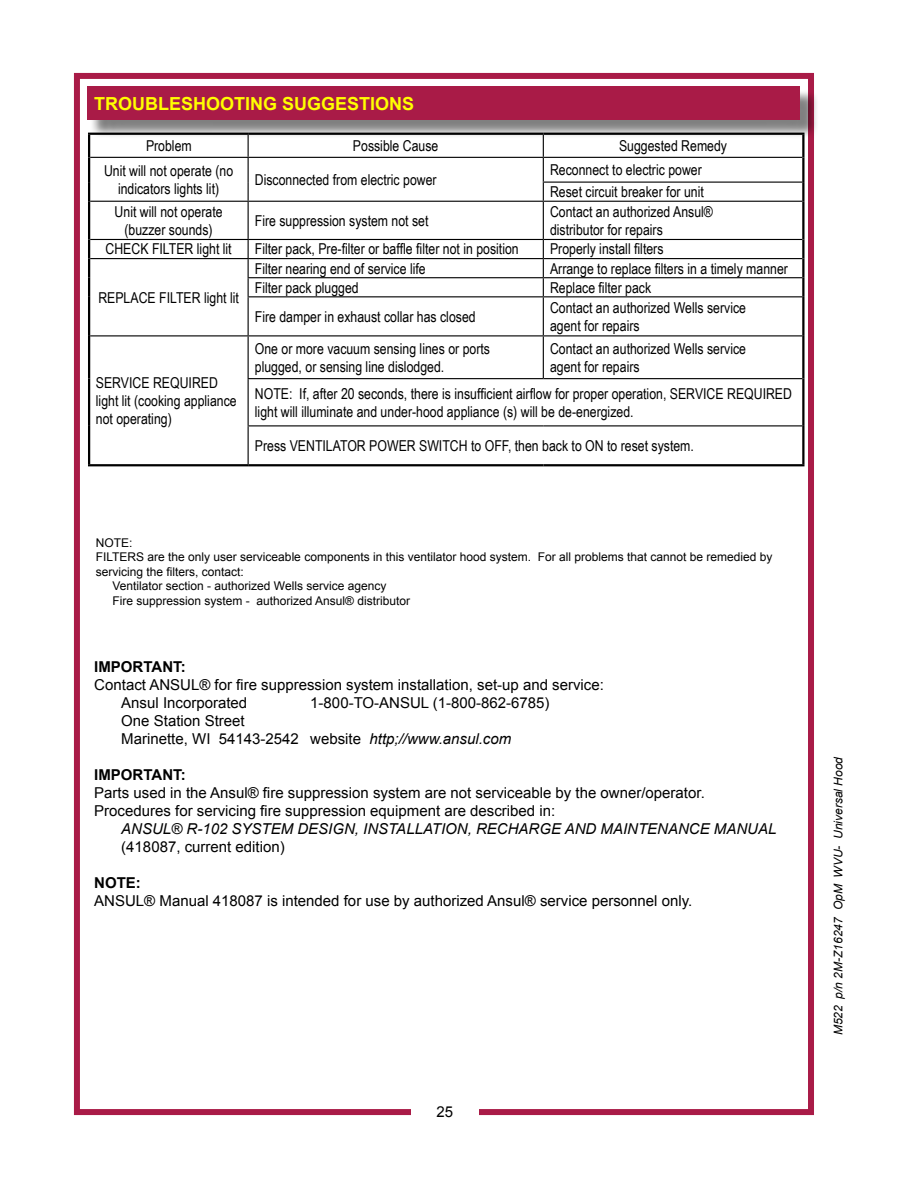
<style>
.page{position:relative;width:918px;height:1188px;background:#fff}
.page>*{position:absolute;margin:0;border:0;box-sizing:border-box;transform-origin:0 0}
.t1{font:700 18px "Arial";color:#ff0}
.t2{font:15px/18px "Arial Narrow";color:#000}
.t3{font:15px/18px "Arial";color:#000}
.t4{font:italic 15px "Arial";color:#000}
.t5{font:700 15px "Arial";color:#000}
.t6{font:12px "Arial";color:#000}
.t7{font:italic 12px "Arial";color:#000}
.s1{font-style:italic}
</style>
<div class="page">
<div style="left:74px;top:73px;width:740px;height:1042px;border:6px solid #a91b47"></div>
<div style="left:411px;top:1102px;width:68px;height:21px;background:#fff"></div>
<div style="left:89px;top:88px;width:730px;height:50px;background:#000;opacity:.5"></div>
<div style="left:87px;top:86px;width:713px;height:34px;background:#a91b47"></div>
<hr style="left:88px;top:135px;width:2px;height:22px;background:#000">
<hr style="left:88px;top:133px;width:160px;height:2px;background:#000">
<hr style="left:248px;top:133px;width:295px;height:2px;background:#000">
<hr style="left:543px;top:133px;width:262px;height:2px;background:#000">
<hr style="left:802px;top:135px;width:3px;height:22px;background:#000">
<hr style="left:88px;top:157px;width:2px;height:25px;background:#000">
<svg style="left:88px;top:182px;width:2px;height:19px"></svg>
<svg style="left:248px;top:135px;width:1px;height:66px"></svg>
<hr style="left:90px;top:157px;width:158px;height:1px;background:#000">
<hr style="left:248px;top:157px;width:295px;height:1px;background:#000">
<hr style="left:543px;top:157px;width:259px;height:1px;background:#000">
<hr style="left:802px;top:157px;width:3px;height:25px;background:#000">
<svg style="left:543px;top:135px;width:1px;height:66px"></svg>
<hr style="left:543px;top:182px;width:259px;height:1px;background:#000">
<hr style="left:802px;top:182px;width:3px;height:19px;background:#000">
<hr style="left:88px;top:201px;width:2px;height:38px;background:#000">
<hr style="left:248px;top:202px;width:1px;height:37px;background:#000">
<hr style="left:543px;top:202px;width:1px;height:37px;background:#000">
<hr style="left:802px;top:201px;width:3px;height:38px;background:#000">
<hr style="left:88px;top:239px;width:2px;height:20px;background:#000">
<hr style="left:802px;top:239px;width:3px;height:20px;background:#000">
<svg style="left:88px;top:259px;width:2px;height:38px"></svg>
<hr style="left:88px;top:297px;width:2px;height:39px;background:#000">
<hr style="left:90px;top:201px;width:158px;height:1px;background:#000">
<hr style="left:248px;top:201px;width:295px;height:1px;background:#000">
<hr style="left:543px;top:201px;width:259px;height:1px;background:#000">
<hr style="left:90px;top:239px;width:158px;height:1px;background:#000">
<hr style="left:248px;top:239px;width:295px;height:1px;background:#000">
<hr style="left:543px;top:239px;width:259px;height:1px;background:#000">
<hr style="left:90px;top:258px;width:158px;height:1px;background:#000">
<hr style="left:248px;top:258px;width:295px;height:1px;background:#000">
<hr style="left:543px;top:258px;width:259px;height:1px;background:#000">
<hr style="left:802px;top:259px;width:3px;height:19px;background:#000">
<svg style="left:248px;top:240px;width:1px;height:56px"></svg>
<svg style="left:543px;top:240px;width:1px;height:56px"></svg>
<hr style="left:248px;top:277px;width:295px;height:1px;background:#000">
<hr style="left:543px;top:277px;width:259px;height:1px;background:#000">
<hr style="left:802px;top:278px;width:3px;height:19px;background:#000">
<hr style="left:248px;top:297px;width:1px;height:38px;background:#000">
<hr style="left:543px;top:297px;width:1px;height:38px;background:#000">
<hr style="left:248px;top:296px;width:295px;height:1px;background:#000">
<hr style="left:543px;top:296px;width:259px;height:1px;background:#000">
<hr style="left:802px;top:297px;width:3px;height:39px;background:#000">
<hr style="left:88px;top:336px;width:2px;height:43px;background:#000">
<hr style="left:88px;top:379px;width:2px;height:47px;background:#000">
<hr style="left:88px;top:426px;width:2px;height:38px;background:#000">
<hr style="left:248px;top:336px;width:1px;height:42px;background:#000">
<hr style="left:543px;top:336px;width:1px;height:42px;background:#000">
<hr style="left:90px;top:335px;width:158px;height:1px;background:#000">
<hr style="left:248px;top:335px;width:295px;height:1px;background:#000">
<hr style="left:543px;top:335px;width:259px;height:1px;background:#000">
<hr style="left:802px;top:336px;width:3px;height:43px;background:#000">
<hr style="left:248px;top:379px;width:1px;height:46px;background:#000">
<hr style="left:248px;top:378px;width:295px;height:1px;background:#000">
<hr style="left:543px;top:378px;width:259px;height:1px;background:#000">
<hr style="left:802px;top:379px;width:3px;height:47px;background:#000">
<hr style="left:248px;top:426px;width:1px;height:38px;background:#000">
<hr style="left:248px;top:425px;width:295px;height:1px;background:#000">
<hr style="left:543px;top:425px;width:259px;height:1px;background:#000">
<hr style="left:88px;top:464px;width:160px;height:2px;background:#000">
<hr style="left:248px;top:464px;width:295px;height:2px;background:#000">
<hr style="left:543px;top:464px;width:262px;height:2px;background:#000">
<hr style="left:802px;top:426px;width:3px;height:38px;background:#000">
<p class="t1" style="left:94px;top:91px;width:322px">TROUBLESHOOTING SUGGESTIONS</p>
<p class="t2" style="left:146px;top:136px;width:47px">Problem</p>
<p class="t2" style="left:353px;top:136px;width:87px">Possible Cause</p>
<p class="t2" style="left:619px;top:136px;width:110px">Suggested Remedy</p>
<p class="t2" style="left:104px;top:161px;width:131px;text-align:center">Unit will not operate (no indicators lights lit)</p>
<p class="t2" style="left:255px;top:170px;width:183px">Disconnected from electric power</p>
<p class="t2" style="left:550px;top:158px;width:155px;line-height:21.9px">Reconnect to electric power<br>Reset circuit breaker for unit</p>
<p class="t2" style="left:115px;top:202px;width:110px;text-align:center">Unit will not operate (buzzer sounds)</p>
<p class="t2" style="left:255px;top:211px;width:175px">Fire suppression system not set</p>
<p class="t2" style="left:550px;top:202px;width:164px">Contact an authorized Ansul® distributor for repairs</p>
<p class="t2" style="left:106px;top:240px;width:128px">CHECK FILTER light lit</p>
<p class="t2" style="left:255px;top:240px;width:265px">Filter pack, Pre-filter or baffle filter not in position</p>
<p class="t2" style="left:550px;top:240px;width:115px">Properly install filters</p>
<p class="t2" style="left:98px;top:288px;width:142px">REPLACE FILTER light lit</p>
<p class="t2" style="left:255px;top:259px;width:172px">Filter nearing end of service life</p>
<p class="t2" style="left:550px;top:259px;width:239px">Arrange to replace filters in a timely manner</p>
<p class="t2" style="left:255px;top:278px;width:105px">Filter pack plugged</p>
<p class="t2" style="left:550px;top:278px;width:103px">Replace filter pack</p>
<p class="t2" style="left:255px;top:307px;width:222px">Fire damper in exhaust collar has closed</p>
<p class="t2" style="left:550px;top:298px;width:198px">Contact an authorized Wells service agent for repairs</p>
<p class="t2" style="left:96px;top:373px;width:142px">SERVICE REQUIRED light lit (cooking appliance not operating)</p>
<p class="t2" style="left:255px;top:339px;width:237px">One or more vacuum sensing lines or ports plugged, or sensing line dislodged.</p>
<p class="t2" style="left:550px;top:339px;width:198px">Contact an authorized Wells service agent for repairs</p>
<p class="t2" style="left:255px;top:384px;width:539px">NOTE: If, after 20 seconds, there is insufficient airflow for proper operation, SERVICE REQUIRED light will illuminate and under-hood appliance (s) will be de-energized.</p>
<p class="t2" style="left:255px;top:436px;width:441px">Press VENTILATOR POWER SWITCH to OFF, then back to ON to reset system.</p>
<p class="t6" style="left:96px;top:535px;width:38px">NOTE:</p>
<p class="t6" style="left:96px;top:549px;width:678px">FILTERS are the only user serviceable components in this ventilator hood system. For all problems that cannot be remedied by</p>
<p class="t6" style="left:96px;top:564px;width:150px">servicing the filters, contact:</p>
<p class="t6" style="left:112px;top:578px;width:275px">Ventilator section - authorized Wells service agency</p>
<p class="t6" style="left:112px;top:593px;width:299px">Fire suppression system - authorized Ansul® distributor</p>
<p class="t5" style="left:94px;top:657px;width:93px">IMPORTANT:</p>
<p class="t3" style="left:121px;top:676px;width:484px;text-indent:-27px">Contact ANSUL® for fire suppression system installation, set-up and service:<br>Ansul Incorporated</p>
<p class="t3" style="left:310px;top:694px;width:241px">1-800-TO-ANSUL (1-800-862-6785)</p>
<p class="t3" style="left:121px;top:712px;width:391px">One Station Street<br>Marinette, WI 54143-2542 website <span class="s1">http;//www.ansul.com</span></p>
<p class="t5" style="left:94px;top:765px;width:93px">IMPORTANT:</p>
<p class="t3" style="left:94px;top:784px;width:612px">Parts used in the Ansul® fire suppression system are not serviceable by the owner/operator.<br>Procedures for servicing fire suppression equipment are described in:</p>
<p class="t4" style="left:121px;top:819px;width:657px">ANSUL® R-102 SYSTEM DESIGN, INSTALLATION, RECHARGE AND MAINTENANCE MANUAL</p>
<p class="t3" style="left:121px;top:838px;width:165px">(418087, current edition)</p>
<p class="t5" style="left:94px;top:873px;width:48px">NOTE:</p>
<p class="t3" style="left:94px;top:892px;width:600px">ANSUL® Manual 418087 is intended for use by authorized Ansul® service personnel only.</p>
<p class="t3" style="left:436px;top:1103px;width:18px">25</p>
<p class="t7" style="left:831px;top:1035px;width:280px;rotate:-90deg">M522 p/n 2M-Z16247 OpM WVU- Universal Hood</p>
</div>
